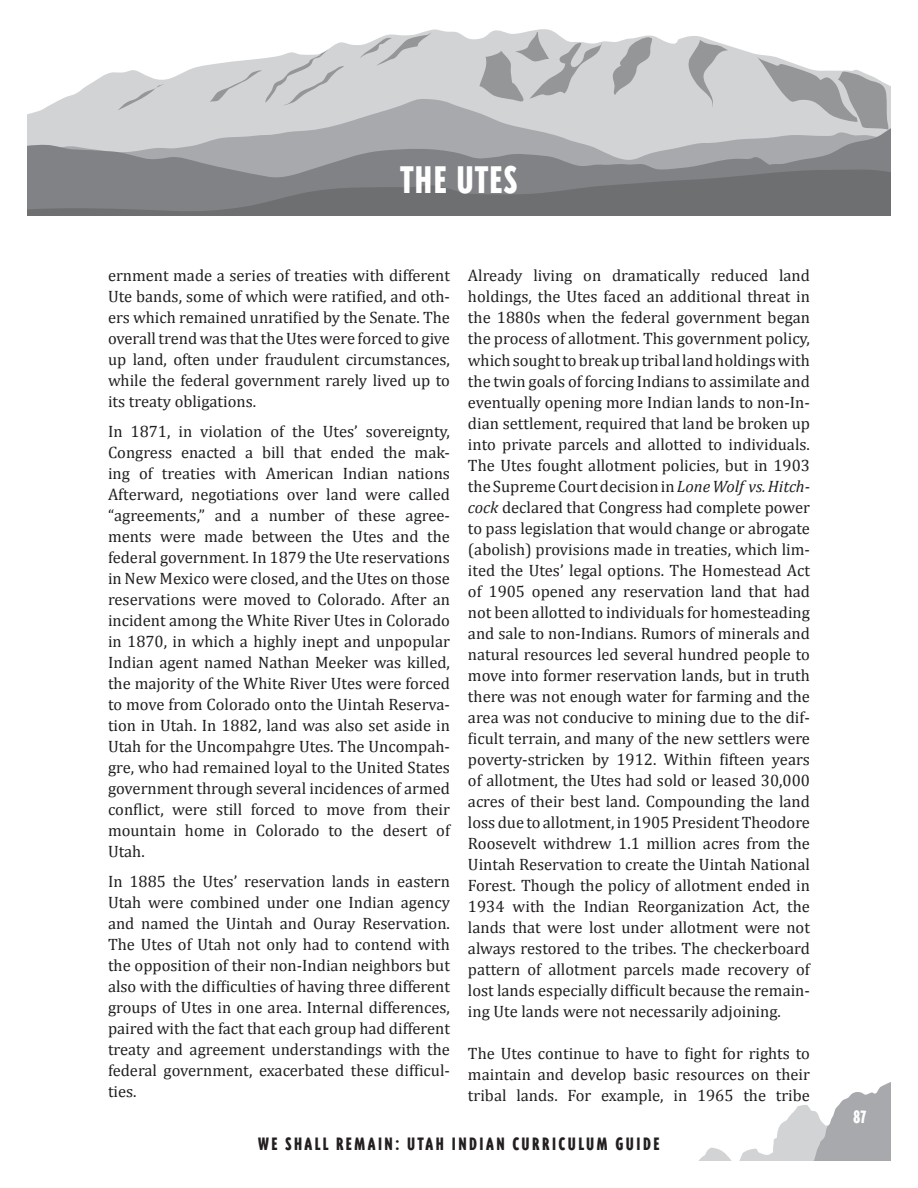
<style>
.page{position:relative;width:918px;height:1188px;background:#fff}
.page>*{position:absolute;margin:0;border:0;box-sizing:border-box;transform-origin:0 0}
.t1{font:900 45px "Triplex Cond Sans";letter-spacing:.04em;color:#fff}
.t2{font:900 21px "Triplex Cond Sans";letter-spacing:.12em;color:#231f20}
.t3{font:21px "Triplex Cond Sans Black Lin";color:#fff}
.t4{font:16.5px/21px "Cambria";color:#231f20;text-align:justify}
.s1{font-style:italic}
</style>
<div class="page">
<svg style="left:62px;top:29px;width:829px;height:70px"></svg>
<svg style="left:757px;top:56px;width:132px;height:43px"></svg>
<svg style="left:686px;top:39px;width:42px;height:60px;background:#bcbec0"></svg>
<svg style="left:612px;top:36px;width:42px;height:59px;background:#babcbd"></svg>
<svg style="left:479px;top:32px;width:123px;height:67px;background:#c0c2c3"></svg>
<svg style="left:360px;top:32px;width:72px;height:35px;background:#cdcfd0"></svg>
<svg style="left:210px;top:49px;width:134px;height:50px;background:#d3d4d5"></svg>
<svg style="left:118px;top:84px;width:47px;height:15px"></svg>
<svg style="left:27px;top:99px;width:864px;height:20px;background:#c9cbcc"></svg>
<svg style="left:27px;top:119px;width:864px;height:49px;background:#adafb2"></svg>
<svg style="left:27px;top:168px;width:864px;height:48px;background:#76787b"></svg>
<svg style="left:698px;top:1082px;width:193px;height:79px"></svg>
<h1 class="t1" style="left:401px;top:158px;width:118px">THE UTES</h1>
<p class="t4" style="left:108px;top:265px;width:344px">ernment made a series of treaties with different Ute bands, some of which were ratified, and oth&shy;ers which remained unratified by the Senate. The overall trend was that the Utes were forced to give up land, often under fraudulent circumstances, while the federal government rarely lived up to its treaty obligations.</p>
<p class="t4" style="left:108px;top:421px;width:344px">In 1871, in violation of the Utes’ sovereignty, Congress enacted a bill that ended the mak&shy;ing of treaties with American Indian nations Afterward, negotiations over land were called “agreements,” and a number of these agree&shy;ments were made between the Utes and the federal government. In 1879 the Ute reservations in New Mexico were closed, and the Utes on those reservations were moved to Colorado. After an incident among the White River Utes in Colorado in 1870, in which a highly inept and unpopular Indian agent named Nathan Meeker was killed, the majority of the White River Utes were forced to move from Colorado onto the Uintah Reserva&shy;tion in Utah. In 1882, land was also set aside in Utah for the Uncompahgre Utes. The Uncompah&shy;gre, who had remained loyal to the United States government through several incidences of armed conflict, were still forced to move from their mountain home in Colorado to the desert of Utah.</p>
<p class="t4" style="left:108px;top:871px;width:343px">In 1885 the Utes’ reservation lands in eastern Utah were combined under one Indian agency and named the Uintah and Ouray Reservation.<br>The Utes of Utah not only had to contend with the opposition of their non-Indian neighbors but also with the difficulties of having three different groups of Utes in one area. Internal differences, paired with the fact that each group had different treaty and agreement understandings with the federal government, exacerbated these difficul&shy;ties.</p>
<p class="t4" style="left:468px;top:265px;width:344px">Already living on dramatically reduced land holdings, the Utes faced an additional threat in the 1880s when the federal government began the process of allotment. This government policy, which sought to break up tribal land holdings with the twin goals of forcing Indians to assimilate and eventually opening more Indian lands to non-In&shy;dian settlement, required that land be broken up into private parcels and allotted to individuals.<br>The Utes fought allotment policies, but in 1903 the Supreme Court decision in <span class="s1">Lone Wolf vs. Hitch&shy;cock</span> declared that Congress had complete power to pass legislation that would change or abrogate (abolish) provisions made in treaties, which lim&shy;ited the Utes’ legal options. The Homestead Act of 1905 opened any reservation land that had not been allotted to individuals for homesteading and sale to non-Indians. Rumors of minerals and natural resources led several hundred people to move into former reservation lands, but in truth there was not enough water for farming and the area was not conducive to mining due to the dif&shy;ficult terrain, and many of the new settlers were poverty-stricken by 1912. Within fifteen years of allotment, the Utes had sold or leased 30,000 acres of their best land. Compounding the land loss due to allotment, in 1905 President Theodore Roosevelt withdrew 1.1 million acres from the Uintah Reservation to create the Uintah National Forest. Though the policy of allotment ended in 1934 with the Indian Reorganization Act, the lands that were lost under allotment were not always restored to the tribes. The checkerboard pattern of allotment parcels made recovery of lost lands especially difficult because the remain&shy;ing Ute lands were not necessarily adjoining.</p>
<p class="t4" style="left:468px;top:1042px;width:344px">The Utes continue to have to fight for rights to maintain and develop basic resources on their tribal lands. For example, in 1965 the tribe</p>
<p class="t2" style="left:258px;top:1134px;width:403px">WE SHALL REMAIN: UTAH INDIAN CURRICULUM GUIDE</p>
<p class="t3" style="left:853px;top:1107px;width:15px">87</p>
</div>
